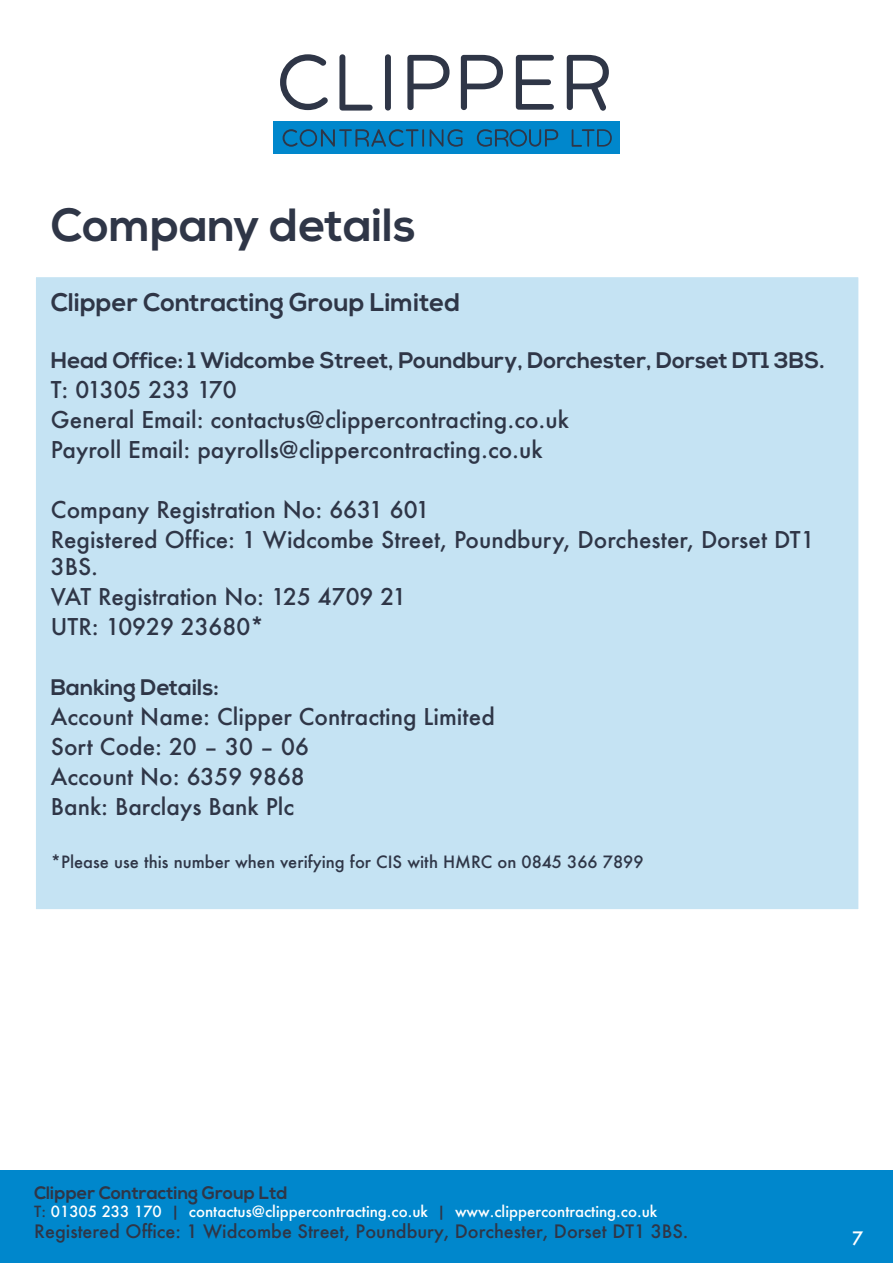
<style>
.page{position:relative;width:893px;height:1263px;background:#fff}
.page>*{position:absolute;margin:0;border:0;box-sizing:border-box;transform-origin:0 0}
.t1{font:700 46.5px "Nexa";color:#2f3647}
.t2{font:700 25.5px "Nexa";color:#2f3647}
.t3{font:500 22.5px/30px "Futura";color:#2f3647}
.t4{font:700 22.5px "Nexa";color:#2f3647}
.t5{font:500 18px "Futura";color:#2f3647}
.t6{font:700 18px "Nexa";color:#2f3647}
.t7{font:500 18px "Futura";color:#fff}
.t8{font:500 16.5px "Futura";color:#2f3647}
.t9{font:500 15px "Futura";color:#fff}
.s1{color:#2f3647}
</style>
<div class="page">
<div style="left:0;top:1170px;width:893px;height:93px;background:#0087cc"></div>
<div style="left:33px;top:275px;width:828px;height:637px;background:#c5e3f3;border:3px solid #fff"></div>
<div style="left:273px;top:121px;width:347px;height:33px;background:#0087cc"></div>
<svg style="left:407px;top:55px;width:43px;height:55px"></svg>
<svg style="left:461px;top:55px;width:42px;height:55px"></svg>
<svg style="left:516px;top:55px;width:38px;height:55px"></svg>
<svg style="left:280px;top:54px;width:48px;height:56px"></svg>
<svg style="left:339px;top:54px;width:34px;height:57px"></svg>
<svg style="left:385px;top:54px;width:6px;height:57px"></svg>
<svg style="left:567px;top:55px;width:42px;height:56px"></svg>
<svg style="left:283px;top:129px;width:141px;height:18px"></svg>
<svg style="left:430px;top:129px;width:33px;height:18px"></svg>
<svg style="left:477px;top:129px;width:81px;height:18px"></svg>
<svg style="left:572px;top:129px;width:40px;height:18px"></svg>
<h1 class="t1" style="left:51px;top:198px;width:367px">Company details</h1>
<p class="t2" style="left:51px;top:288px;width:411px">Clipper Contracting Group Limited</p>
<p class="t4" style="left:51px;top:347px;width:775px">Head Office: 1 Widcombe Street, Poundbury, Dorchester, Dorset DT1 3BS.</p>
<p class="t3" style="left:51px;top:374px;width:520px">T: 01305 233 170<br>General Email: contactus@clippercontracting.co.uk<br>Payroll Email: payrolls@clippercontracting.co.uk</p>
<p class="t3" style="left:51px;top:494px;width:765px">Company Registration No: 6631 601<br>Registered Office: 1 Widcombe Street, Poundbury, Dorchester, Dorset DT1</p>
<p class="t3" style="left:51px;top:551px;width:357px">3BS.<br>VAT Registration No: 125 4709 21<br>UTR: 10929 23680*</p>
<p class="t4" style="left:51px;top:674px;width:169px">Banking Details:</p>
<p class="t3" style="left:51px;top:701px;width:445px">Account Name: Clipper Contracting Limited<br>Sort Code: 20 – 30 – 06<br>Account No: 6359 9868<br>Bank: Barclays Bank Plc</p>
<p class="t8" style="left:51px;top:850px;width:594px">*Please use this number when verifying for CIS with HMRC on 0845 366 7899</p>
<p class="t6" style="left:34px;top:1182px;width:255px">Clipper Contracting Group Ltd</p>
<p class="t9" style="left:34px;top:1201px;width:625px"><span class="s1">T:</span> 01305 233 170 <span class="s1">|</span> contactus@clippercontracting.co.uk <span class="s1">|</span> www.clippercontracting.co.uk</p>
<p class="t5" style="left:34px;top:1219px;width:656px">Registered Office: 1 Widcombe Street, Poundbury, Dorchester, Dorset DT1 3BS.</p>
<p class="t7" style="left:852px;top:1225px;width:13px">7</p>
</div>
